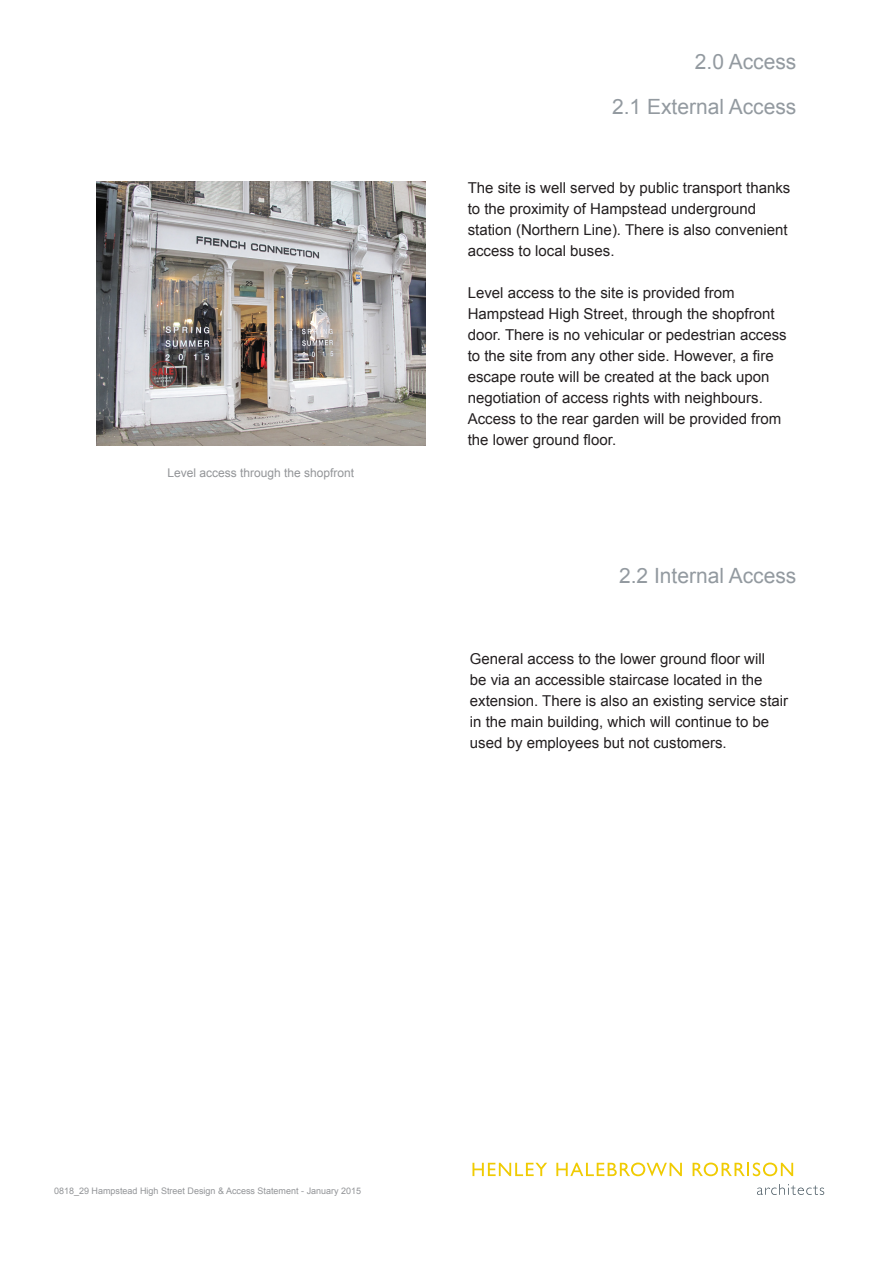
<style>
.page{position:relative;width:893px;height:1263px;background:#fff}
.page>*{position:absolute;margin:0;border:0;box-sizing:border-box;transform-origin:0 0}
.title_2004{font:21px "Arial";color:#939aa0}
.t1{font:15px/21px "Arial";color:#231f20}
.t2{font:12px "Arial";color:#939598}
.t3{font:9px "Arial";color:#939598}
</style>
<div class="page">
<svg style="left:472px;top:1163px;width:75px;height:13px"></svg>
<svg style="left:556px;top:1162px;width:126px;height:14px"></svg>
<svg style="left:693px;top:1162px;width:100px;height:14px"></svg>
<svg style="left:757px;top:1184px;width:67px;height:11px"></svg>
<img style="left:97px;top:182px;width:328px;height:263px">
<p class="t2" style="left:167px;top:465px;width:188px">Level access through the shopfront</p>
<p class="title_2004" style="left:695px;top:48px;width:103px">2.0 Access</p>
<p class="title_2004" style="left:612px;top:93px;width:186px">2.1 External Access</p>
<p class="t1" style="left:468px;top:177px;width:324px">The site is well served by public transport thanks to the proximity of Hampstead underground station (Northern Line). There is also convenient access to local buses.</p>
<p class="t1" style="left:468px;top:282px;width:321px">Level access to the site is provided from Hampstead High Street, through the shopfront door. There is no vehicular or pedestrian access to the site from any other side. However, a fire escape route will be created at the back upon negotiation of access rights with neighbours.<br>Access to the rear garden will be provided from the lower ground floor.</p>
<p class="title_2004" style="left:619px;top:562px;width:179px">2.2 Internal Access</p>
<p class="t1" style="left:470px;top:648px;width:320px">General access to the lower ground floor will<br>be via an accessible staircase located in the extension. There is also an existing service stair in the main building, which will continue to be used by employees but not customers.</p>
<p class="t3" style="left:54px;top:1185px;width:309px">0818_29 Hampstead High Street Design &amp; Access Statement - January 2015</p>
</div>
